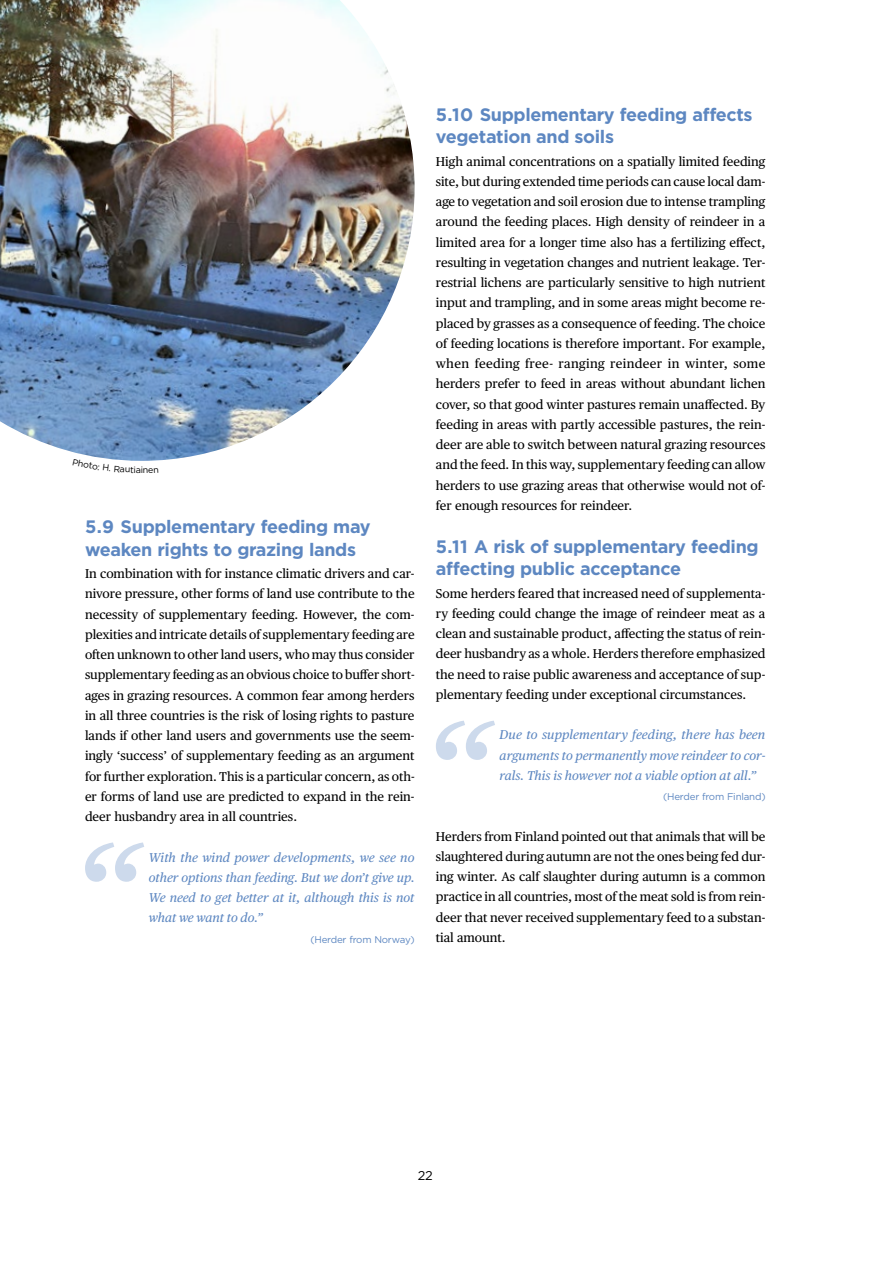
<style>
.page{position:relative;width:893px;height:1263px;background:#fff}
.page>*{position:absolute;margin:0;border:0;box-sizing:border-box;transform-origin:0 0}
.Rubrik_2{font:700 18px/22.5px "Gotham 20";color:#5d87c1}
.Brödtext_Publico{font:12.75px/20.2px "Publico Text";color:#000;text-align:justify}
.citat{font:italic 12.75px/20.2px "Publico Text";color:#5d87c1;text-align:justify}
.t1{font:12.75px "Gotham 20";color:#000}
.citat_namn{font:9.75px "Gotham 20";color:#5d87c1}
.t2{font:9px "Gotham 20";color:#000}
</style>
<div class="page">
<svg style="left:85px;top:842px;width:59px;height:40px"></svg>
<svg style="left:436px;top:721px;width:59px;height:39px"></svg>
<img style="left:0;top:0;width:415px;height:461px">
<hr style="left:892px;top:0;width:1px;height:1263px;background:#cddaec">
<svg style="left:73px;top:459px;width:62px;height:2px"></svg>
<p class="t2" style="left:136px;top:464px;width:9px">ai</p>
<p class="Rubrik_2" style="left:85px;top:515px;width:287px">5.9 Supplementary feeding may weaken rights to grazing lands</p>
<p class="Brödtext_Publico" style="left:85px;top:563px;width:331px">In combination with for instance climatic drivers and car&shy;nivore pressure, other forms of land use contribute to the necessity of supplementary feeding. However, the com&shy;plexities and intricate details of supplementary feeding are often unknown to other land users, who may thus consider supplementary feeding as an obvious choice to buffer short&shy;ages in grazing resources. A common fear among herders in all three countries is the risk of losing rights to pasture lands if other land users and governments use the seem&shy;ingly ‘success’ of supplementary feeding as an argument for further exploration. This is a particular concern, as oth&shy;er forms of land use are predicted to expand in the rein&shy;deer husbandry area in all countries.</p>
<p class="citat" style="left:149px;top:846px;width:267px">With the wind power developments, we see no other options than feeding. But we don’t give up.<br>We need to get better at it, although this is not what we want to do.”</p>
<p class="citat_namn" style="left:310px;top:933px;width:106px">(Herder from Norway)</p>
<p class="Rubrik_2" style="left:436px;top:103px;width:318px">5.10 Supplementary feeding affects vegetation and soils</p>
<p class="Brödtext_Publico" style="left:436px;top:150px;width:331px">High animal concentrations on a spatially limited feeding site, but during extended time periods can cause local dam&shy;age to vegetation and soil erosion due to intense trampling around the feeding places. High density of reindeer in a limited area for a longer time also has a fertilizing effect, resulting in vegetation changes and nutrient leakage. Ter&shy;restrial lichens are particularly sensitive to high nutrient input and trampling, and in some areas might become re&shy;placed by grasses as a consequence of feeding. The choice of feeding locations is therefore important. For example, when feeding free- ranging reindeer in winter, some herders prefer to feed in areas without abundant lichen cover, so that good winter pastures remain unaffected. By feeding in areas with partly accessible pastures, the rein&shy;deer are able to switch between natural grazing resources and the feed. In this way, supplementary feeding can allow herders to use grazing areas that otherwise would not of&shy;fer enough resources for reindeer.</p>
<p class="Rubrik_2" style="left:436px;top:535px;width:324px">5.11 A risk of supplementary feeding affecting public acceptance</p>
<p class="Brödtext_Publico" style="left:436px;top:582px;width:331px">Some herders feared that increased need of supplementa&shy;ry feeding could change the image of reindeer meat as a clean and sustainable product, affecting the status of rein&shy;deer husbandry as a whole. Herders therefore emphasized the need to raise public awareness and acceptance of sup&shy;plementary feeding under exceptional circumstances.</p>
<p class="citat" style="left:500px;top:724px;width:267px">Due to supplementary feeding, there has been arguments to permanently move reindeer to cor&shy;rals. This is however not a viable option at all.”</p>
<p class="citat_namn" style="left:663px;top:790px;width:104px">(Herder from Finland)</p>
<p class="Brödtext_Publico" style="left:436px;top:825px;width:331px">Herders from Finland pointed out that animals that will be slaughtered during autumn are not the ones being fed dur&shy;ing winter. As calf slaughter during autumn is a common practice in all countries, most of the meat sold is from rein&shy;deer that never received supplementary feed to a substan&shy;tial amount.</p>
<p class="t1" style="left:418px;top:1167px;width:16px">22</p>
</div>
